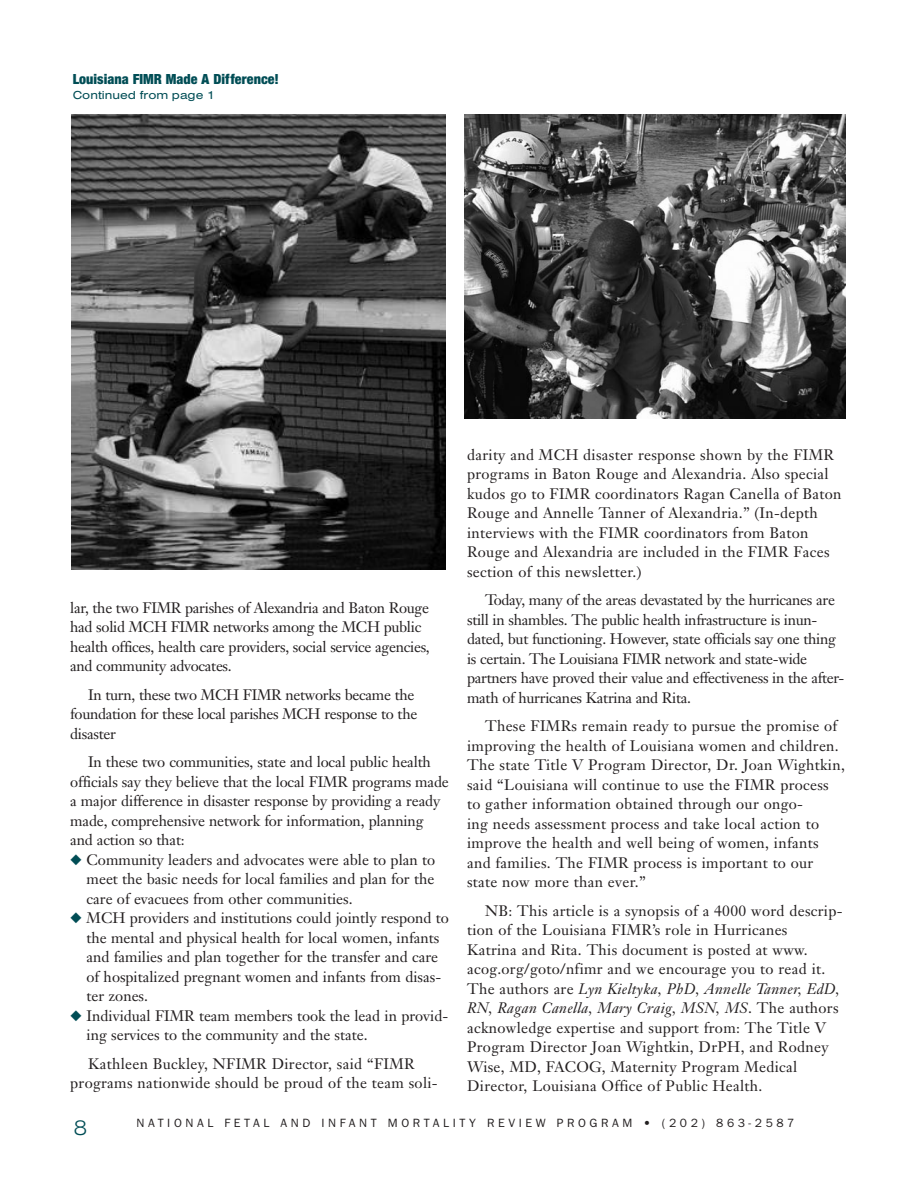
<style>
.page{position:relative;width:918px;height:1188px;background:#fff}
.page>*{position:absolute;margin:0;border:0;box-sizing:border-box;transform-origin:0 0}
.t1{font:22.5px "Sans Light Extended DTC";color:#004d55}
.t2{font:15px/19.5px "Janson Text";letter-spacing:.02em;color:#231f20}
.t3{font:15px/19.5px "Janson Text";color:#231f20}
.t4{font:15px/19.5px "Janson Text";letter-spacing:-.02em;color:#231f20}
.t5{font:15px "Sans Black Condensed DTC";color:#004d55}
.t6{font:12px "Franklin Gothic";letter-spacing:.3em;color:#231f20}
.t7{font:12px "Sans Extended Regular DTC";color:#004d55}
.s1{color:#004d55}
.s2{font-style:italic}
</style>
<div class="page">
<img style="left:72px;top:114px;width:374px;height:455px">
<img style="left:465px;top:114px;width:380px;height:304px">
<p class="t5" style="left:73px;top:69px;width:208px">Louisiana FIMR Made A Difference!</p>
<p class="t7" style="left:73px;top:88px;width:143px">Continued from page 1</p>
<p class="t4" style="left:70px;top:597px;width:361px">lar, the two FIMR parishes of Alexandria and Baton Rouge had solid MCH FIMR networks among the MCH public health offices, health care providers, social service agencies, and community advocates.</p>
<p class="t4" style="left:70px;top:684px;width:349px;text-indent:18px">In turn, these two MCH FIMR networks became the foundation for these local parishes MCH response to the disaster</p>
<p class="t3" style="left:70px;top:752px;width:380px;text-indent:18px">In these two communities, state and local public health officials say they believe that the local FIMR programs made a major difference in disaster response by providing a ready made, comprehensive network for information, planning and action so that:</p>
<p class="t3" style="left:87px;top:849px;width:350px;text-align:justify;text-indent:-16px"><span class="s1">◆</span> Community leaders and advocates were able to plan to meet the basic needs for local families and plan for the care of evacuees from other communities.</p>
<p class="t3" style="left:87px;top:908px;width:364px;text-indent:-16px"><span class="s1">◆</span> MCH providers and institutions could jointly respond to the mental and physical health for local women, infants and families and plan together for the transfer and care of hospitalized pregnant women and infants from disas&shy;ter zones.</p>
<p class="t3" style="left:87px;top:1005px;width:363px;text-indent:-16px"><span class="s1">◆</span> Individual FIMR team members took the lead in provid&shy;ing services to the community and the state.</p>
<p class="t2" style="left:70px;top:1053px;width:369px;text-align:center">Kathleen Buckley, NFIMR Director, said “FIMR programs nationwide should be proud of the team soli-</p>
<p class="t2" style="left:467px;top:445px;width:376px">darity and MCH disaster response shown by the FIMR programs in Baton Rouge and Alexandria. Also special kudos go to FIMR coordinators Ragan Canella of Baton Rouge and Annelle Tanner of Alexandria.” (In-depth interviews with the FIMR coordinators from Baton Rouge and Alexandria are included in the FIMR Faces section of this newsletter.)</p>
<p class="t4" style="left:467px;top:590px;width:379px;text-indent:18px">Today, many of the areas devastated by the hurricanes are still in shambles. The public health infrastructure is inun&shy;dated, but functioning. However, state officials say one thing is certain. The Louisiana FIMR network and state-wide partners have proved their value and effectiveness in the after&shy;math of hurricanes Katrina and Rita.</p>
<p class="t2" style="left:467px;top:716px;width:379px;text-indent:18px">These FIMRs remain ready to pursue the promise of improving the health of Louisiana women and children.<br>The state Title V Program Director, Dr. Joan Wightkin, said “Louisiana will continue to use the FIMR process to gather information obtained through our ongo-<br>ing needs assessment process and take local action to improve the health and well being of women, infants and families. The FIMR process is important to our state now more than ever.”</p>
<p class="t2" style="left:467px;top:901px;width:377px;text-indent:18px">NB: This article is a synopsis of a 4000 word descrip&shy;tion of the Louisiana FIMR’s role in Hurricanes<br>Katrina and Rita. This document is posted at www. acog.org/goto/nfimr and we encourage you to read it.<br>The authors are <span class="s2">Lyn Kieltyka, PhD, Annelle Tanner, EdD, RN, Ragan Canella, Mary Craig, MSN, MS</span>. The authors acknowledge expertise and support from: The Title V Program Director Joan Wightkin, DrPH, and Rodney Wise, MD, FACOG, Maternity Program Medical Director, Louisiana Office of Public Health.</p>
<h1 class="t1" style="left:74px;top:1115px;width:15px">8</h1>
<p class="t6" style="left:136px;top:1116px;width:659px">NATIONAL FETAL AND INFANT MORTALITY REVIEW PROGRAM • (202) 863-2587</p>
</div>
